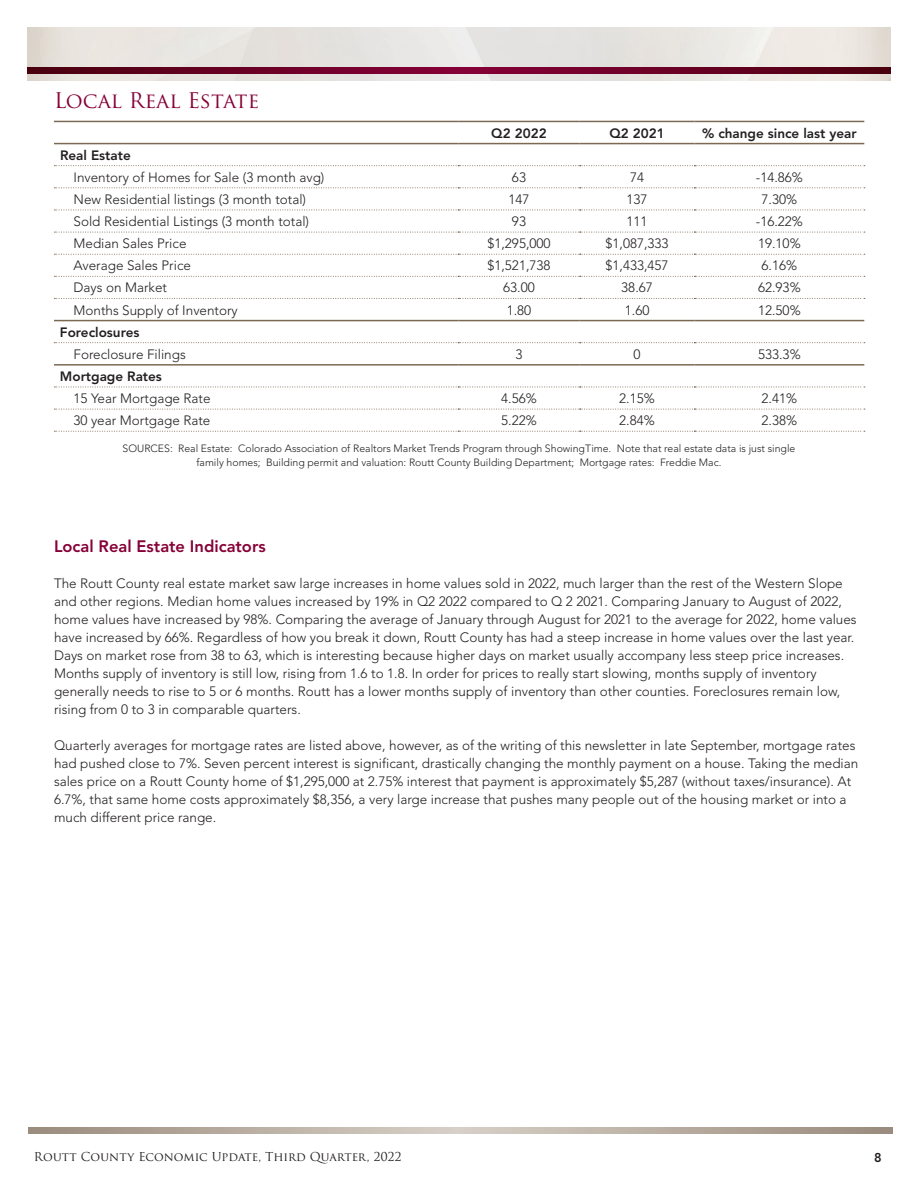
<style>
.page{position:relative;width:918px;height:1188px;background:#fff}
.page>*{position:absolute;margin:0;border:0;box-sizing:border-box;transform-origin:0 0}
.t1{font:21px "Trajan Pro";color:#860037}
.t2{font:800 16.5px "Avenir";color:#860037}
.t3{font:300 13.5px/18px "Avenir";color:#231f20}
.t4{font:800 13.5px "Avenir";color:#231f20}
.t5{font:800 12.75px "Avenir";color:#231f20}
.t6{font:12px "Trajan Pro 3";color:#231f20}
.t7{font:300 10.5px/13.5px "Avenir";color:#231f20;text-align:center}
</style>
<div class="page">
<img style="left:27px;top:27px;width:864px;height:54px">
<svg style="left:27px;top:68px;width:864px;height:6px;background:#680023"></svg>
<svg style="left:28px;top:1128px;width:864px;height:6px;background:#b8ada1"></svg>
<hr style="left:54px;top:121px;width:404px;height:1px;background:#7c6954">
<hr style="left:458px;top:121px;width:122px;height:1px;background:#7c6954">
<hr style="left:580px;top:121px;width:114px;height:1px;background:#7c6954">
<hr style="left:694px;top:121px;width:170px;height:1px;background:#7c6954">
<hr style="left:54px;top:143px;width:404px;height:1px;background:#7c6954">
<hr style="left:458px;top:143px;width:122px;height:1px;background:#7c6954">
<hr style="left:580px;top:143px;width:114px;height:1px;background:#7c6954">
<hr style="left:694px;top:143px;width:170px;height:1px;background:#7c6954">
<svg style="left:54px;top:165px;width:811px;height:1px"></svg>
<svg style="left:54px;top:187px;width:811px;height:1px"></svg>
<svg style="left:54px;top:210px;width:811px;height:1px"></svg>
<svg style="left:54px;top:232px;width:811px;height:1px"></svg>
<svg style="left:54px;top:254px;width:811px;height:1px"></svg>
<svg style="left:54px;top:276px;width:811px;height:1px"></svg>
<svg style="left:54px;top:298px;width:811px;height:1px"></svg>
<svg style="left:54px;top:409px;width:811px;height:1px"></svg>
<svg style="left:54px;top:431px;width:811px;height:1px"></svg>
<hr style="left:54px;top:364px;width:404px;height:2px;background:#7c6954">
<hr style="left:458px;top:364px;width:122px;height:2px;background:#7c6954">
<hr style="left:580px;top:364px;width:114px;height:2px;background:#7c6954">
<hr style="left:694px;top:364px;width:170px;height:2px;background:#7c6954">
<svg style="left:54px;top:387px;width:811px;height:1px"></svg>
<hr style="left:54px;top:320px;width:404px;height:1px;background:#7c6954">
<hr style="left:458px;top:320px;width:122px;height:1px;background:#7c6954">
<hr style="left:580px;top:320px;width:114px;height:1px;background:#7c6954">
<hr style="left:694px;top:320px;width:170px;height:1px;background:#7c6954">
<svg style="left:54px;top:342px;width:811px;height:1px"></svg>
<p class="t1" style="left:54px;top:87px;width:207px">Local Real Estate</p>
<p class="t4" style="left:491px;top:125px;width:57px">Q2 2022</p>
<p class="t4" style="left:609px;top:125px;width:57px">Q2 2021</p>
<p class="t4" style="left:702px;top:125px;width:156px">% change since last year</p>
<p class="t4" style="left:60px;top:147px;width:72px">Real Estate</p>
<p class="t3" style="left:74px;top:168px;width:252px">Inventory of Homes for Sale (3 month avg)</p>
<p class="t3" style="left:512px;top:168px;width:16px">63</p>
<p class="t3" style="left:630px;top:168px;width:16px">74</p>
<p class="t3" style="left:756px;top:168px;width:49px">-14.86%</p>
<p class="t3" style="left:74px;top:190px;width:234px">New Residential listings (3 month total)</p>
<p class="t3" style="left:508px;top:190px;width:23px">147</p>
<p class="t3" style="left:627px;top:190px;width:23px">137</p>
<p class="t3" style="left:762px;top:190px;width:37px">7.30%</p>
<p class="t3" style="left:73px;top:212px;width:237px">Sold Residential Listings (3 month total)</p>
<p class="t3" style="left:512px;top:212px;width:16px">93</p>
<p class="t3" style="left:627px;top:212px;width:23px">111</p>
<p class="t3" style="left:756px;top:212px;width:49px">-16.22%</p>
<p class="t3" style="left:73px;top:235px;width:115px">Median Sales Price</p>
<p class="t3" style="left:487px;top:235px;width:65px">$1,295,000</p>
<p class="t3" style="left:606px;top:235px;width:65px">$1,087,333</p>
<p class="t3" style="left:758px;top:235px;width:44px">19.10%</p>
<p class="t3" style="left:73px;top:257px;width:119px">Average Sales Price</p>
<p class="t3" style="left:487px;top:257px;width:65px">$1,521,738</p>
<p class="t3" style="left:606px;top:257px;width:65px">$1,433,457</p>
<p class="t3" style="left:762px;top:257px;width:37px">6.16%</p>
<p class="t3" style="left:73px;top:279px;width:95px">Days on Market</p>
<p class="t3" style="left:503px;top:279px;width:33px">63.00</p>
<p class="t3" style="left:621px;top:279px;width:33px">38.67</p>
<p class="t3" style="left:758px;top:279px;width:44px">62.93%</p>
<p class="t3" style="left:73px;top:301px;width:166px">Months Supply of Inventory</p>
<p class="t3" style="left:507px;top:301px;width:26px">1.80</p>
<p class="t3" style="left:625px;top:301px;width:26px">1.60</p>
<p class="t3" style="left:758px;top:301px;width:44px">12.50%</p>
<p class="t4" style="left:60px;top:324px;width:81px">Foreclosures</p>
<p class="t3" style="left:73px;top:345px;width:114px">Foreclosure Filings</p>
<p class="t3" style="left:515px;top:345px;width:9px">3</p>
<p class="t3" style="left:634px;top:345px;width:9px">0</p>
<p class="t3" style="left:758px;top:345px;width:44px">533.3%</p>
<p class="t4" style="left:60px;top:368px;width:103px">Mortgage Rates</p>
<p class="t3" style="left:73px;top:389px;width:139px">15 Year Mortgage Rate</p>
<p class="t3" style="left:501px;top:389px;width:37px">4.56%</p>
<p class="t3" style="left:619px;top:389px;width:37px">2.15%</p>
<p class="t3" style="left:762px;top:389px;width:37px">2.41%</p>
<p class="t3" style="left:73px;top:412px;width:138px">30 year Mortgage Rate</p>
<p class="t3" style="left:501px;top:412px;width:37px">5.22%</p>
<p class="t3" style="left:619px;top:412px;width:37px">2.84%</p>
<p class="t3" style="left:762px;top:412px;width:37px">2.38%</p>
<p class="t7" style="left:123px;top:442px;width:674px">SOURCES: Real Estate: Colorado Association of Realtors Market Trends Program through ShowingTime. Note that real estate data is just single family homes; Building permit and valuation: Routt County Building Department; Mortgage rates: Freddie Mac.</p>
<p class="t2" style="left:54px;top:537px;width:213px">Local Real Estate Indicators</p>
<p class="t3" style="left:54px;top:575px;width:804px">The Routt County real estate market saw large increases in home values sold in 2022, much larger than the rest of the Western Slope and other regions. Median home values increased by 19% in Q2 2022 compared to Q 2 2021. Comparing January to August of 2022, home values have increased by 98%. Comparing the average of January through August for 2021 to the average for 2022, home values have increased by 66%. Regardless of how you break it down, Routt County has had a steep increase in home values over the last year.<br>Days on market rose from 38 to 63, which is interesting because higher days on market usually accompany less steep price increases.<br>Months supply of inventory is still low, rising from 1.6 to 1.8. In order for prices to really start slowing, months supply of inventory</p>
<p class="t3" style="left:54px;top:683px;width:788px">generally needs to rise to 5 or 6 months. Routt has a lower months supply of inventory than other counties. Foreclosures remain low, rising from 0 to 3 in comparable quarters.</p>
<p class="t3" style="left:54px;top:737px;width:806px">Quarterly averages for mortgage rates are listed above, however, as of the writing of this newsletter in late September, mortgage rates had pushed close to 7%. Seven percent interest is significant, drastically changing the monthly payment on a house. Taking the median sales price on a Routt County home of $1,295,000 at 2.75% interest that payment is approximately $5,287 (without taxes/insurance). At 6.7%, that same home costs approximately $8,356, a very large increase that pushes many people out of the housing market or into a much different price range.</p>
<p class="t6" style="left:34px;top:1148px;width:370px">Routt County Economic Update, Third Quarter, 2022</p>
<p class="t5" style="left:874px;top:1150px;width:9px">8</p>
</div>
